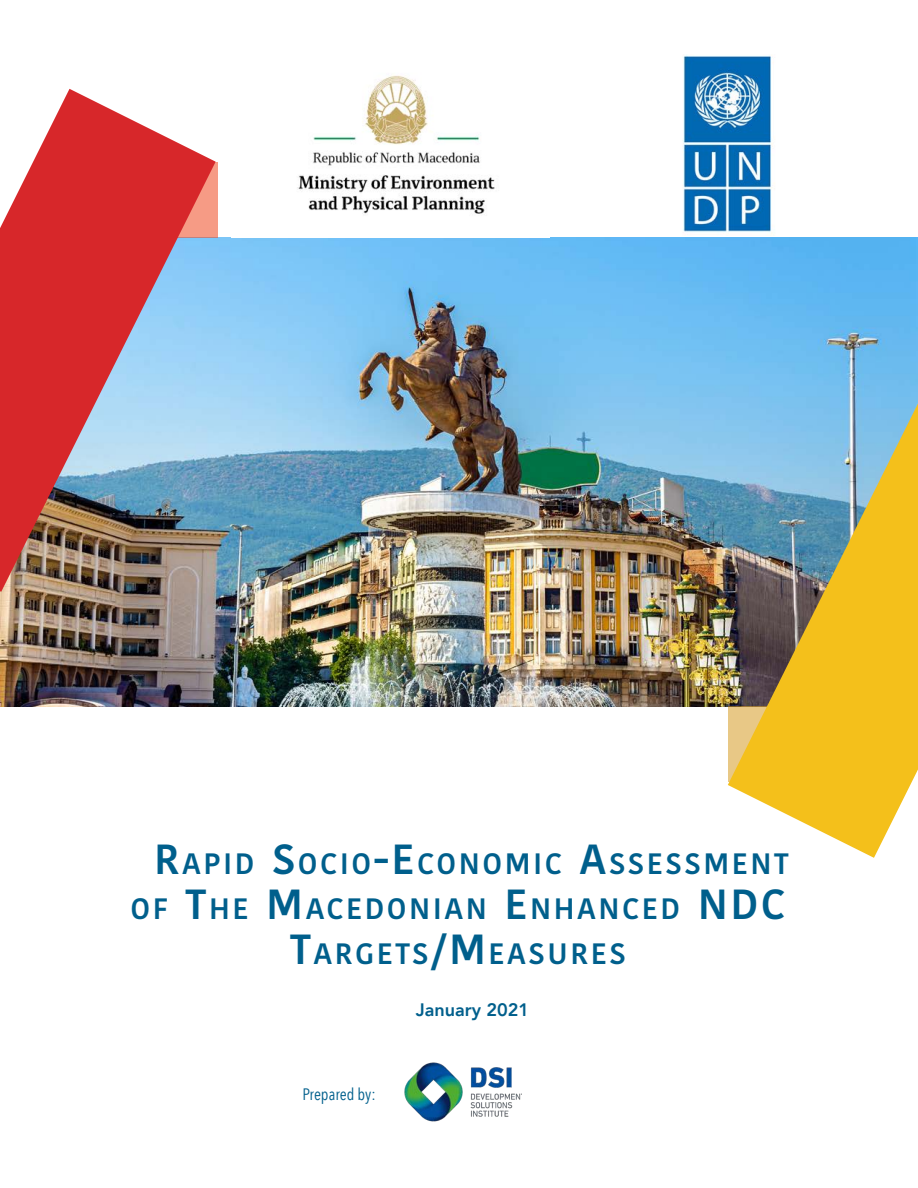
<style>
.page{position:relative;width:918px;height:1188px;background:#fff}
.page>*{position:absolute;margin:0;border:0;box-sizing:border-box;transform-origin:0 0}
.Title_front_page{font:600 29.4px "Kohinoor Telugu";letter-spacing:.085em;color:#005f8c}
.t1{font:800 18px "Avenir";color:#005f8c}
.paragraph_inside_tab{font:16.5px "Avenir Next Condensed";color:#005f8c}
.s1{font-size:42px}
</style>
<div class="page">
<img style="left:0;top:238px;width:918px;height:468px">
<svg style="left:0;top:89px;width:216px;height:503px;background:#c06d73"></svg>
<svg style="left:728px;top:404px;width:190px;height:454px;background:#bfb369"></svg>
<img style="left:683px;top:55px;width:90px;height:180px">
<img style="left:297px;top:75px;width:198px;height:139px">
<img style="left:404px;top:1062px;width:117px;height:60px">
<p class="Title_front_page" style="left:154px;top:847px;width:474px"><span class="s1">R</span>APID <span class="s1">S</span>OCIO<span class="s1">-E</span>CONOMIC <span class="s1">A</span>SSESS</p>
<p class="Title_front_page" style="left:703px;top:847px;width:87px">MENT</p>
<p class="Title_front_page" style="left:131px;top:892px;width:596px">OF <span class="s1">T</span>HE <span class="s1">M</span>ACEDONIAN <span class="s1">E</span>NHANCED <span class="s1">NDC</span></p>
<p class="Title_front_page" style="left:290px;top:937px;width:299px"><span class="s1">T</span>ARGETS<span class="s1">/M</span> EASURES</p>
<p class="t1" style="left:416px;top:995px;width:115px">January 2021</p>
<p class="paragraph_inside_tab" style="left:302px;top:1080px;width:75px">Prepared by:</p>
</div>
